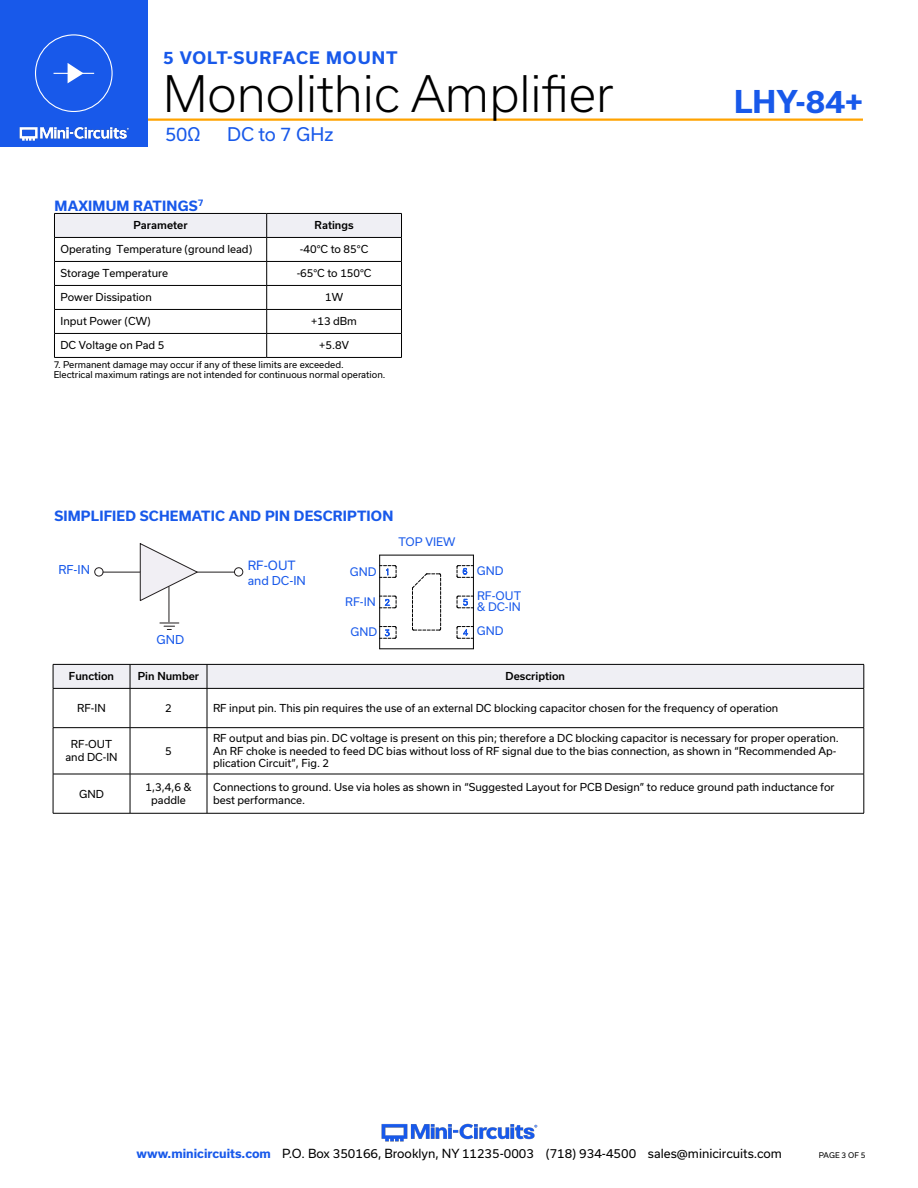
<style>
.page{position:relative;width:918px;height:1188px;background:#fff}
.page>*{position:absolute;margin:0;border:0;box-sizing:border-box;transform-origin:0 0}
.t1{font:300 48px "Usual";color:#000}
.t2{font:700 30px "Usual";color:#1859ea}
.t3{font:18px "Usual";color:#1859ea}
.t4{font:700 16.5px "Usual";letter-spacing:.065em;color:#1859ea}
.Blue_Headers{font:700 13.5px "Usual";letter-spacing:.015em;color:#1859ea}
.t5{font:12.3px "Usual";color:#1859ea}
.t6{font:12px "Usual";color:#000}
.t7{font:11.7px "Usual";color:#1859ea}
.t8{font:11.25px/24.8px "Usual";color:#1859ea}
.Table_Body_Left_Just{font:10.5px/12.6px "Usual";color:#000}
.Table_Body_Center{font:10.5px/12.6px "Usual";color:#000;text-align:center}
.Table_Header_Center{font:500 10.5px "Usual";color:#000}
.Notes{font:9px "Usual";color:#000}
.t9{font:7.5px "Usual";color:#000}
.s1{font-weight:700;color:#1859ea}
</style>
<div class="page">
<img style="left:381px;top:1123px;width:157px;height:19px">
<hr style="left:130px;top:118px;width:733px;height:3px;background:#ffa300">
<div style="left:0;top:0;width:148px;height:147px;background:#1859ea"></div>
<img style="left:19px;top:126px;width:110px;height:15px">
<div style="left:35px;top:34px;width:78px;height:78px;border:1px solid #fff;border-radius:50%"></div>
<hr style="left:54px;top:73px;width:40px;height:1px;background:#fff">
<svg style="left:68px;top:63px;width:16px;height:20px"></svg>
<svg style="left:53px;top:664px;width:812px;height:24px"></svg>
<hr style="left:53px;top:688px;width:77px;height:1px;background:#000">
<hr style="left:53px;top:689px;width:1px;height:38px;background:#000">
<hr style="left:130px;top:688px;width:77px;height:1px;background:#000">
<hr style="left:130px;top:689px;width:1px;height:38px;background:#000">
<hr style="left:207px;top:688px;width:657px;height:1px;background:#000">
<hr style="left:207px;top:689px;width:1px;height:38px;background:#000">
<hr style="left:864px;top:689px;width:1px;height:38px;background:#000">
<hr style="left:53px;top:727px;width:77px;height:1px;background:#000">
<hr style="left:53px;top:728px;width:1px;height:46px;background:#000">
<hr style="left:130px;top:727px;width:77px;height:1px;background:#000">
<hr style="left:130px;top:728px;width:1px;height:46px;background:#000">
<hr style="left:207px;top:727px;width:657px;height:1px;background:#000">
<hr style="left:207px;top:728px;width:1px;height:46px;background:#000">
<hr style="left:864px;top:728px;width:1px;height:46px;background:#000">
<hr style="left:53px;top:774px;width:77px;height:1px;background:#000">
<hr style="left:53px;top:774px;width:1px;height:39px;background:#000">
<hr style="left:130px;top:774px;width:77px;height:1px;background:#000">
<hr style="left:130px;top:774px;width:1px;height:39px;background:#000">
<hr style="left:207px;top:774px;width:657px;height:1px;background:#000">
<hr style="left:207px;top:774px;width:1px;height:39px;background:#000">
<hr style="left:864px;top:774px;width:1px;height:39px;background:#000">
<hr style="left:53px;top:813px;width:77px;height:1px;background:#000">
<hr style="left:130px;top:813px;width:77px;height:1px;background:#000">
<hr style="left:207px;top:813px;width:657px;height:1px;background:#000">
<hr style="left:197px;top:572px;width:37px;height:1px;background:#231f20">
<svg style="left:139px;top:543px;width:60px;height:59px"></svg>
<hr style="left:103px;top:572px;width:37px;height:1px;background:#231f20">
<svg style="left:160px;top:623px;width:19px;height:7px"></svg>
<div style="left:94px;top:567px;width:10px;height:10px;border:1px solid #231f20;border-radius:50%"></div>
<hr style="left:169px;top:586px;width:1px;height:36px;background:#231f20">
<div style="left:234px;top:567px;width:9px;height:10px;border:1px solid #231f20;border-radius:50%"></div>
<hr style="left:379px;top:555px;width:1px;height:94px;background:#000">
<hr style="left:380px;top:649px;width:93px;height:1px;background:#000">
<hr style="left:473px;top:555px;width:1px;height:94px;background:#000">
<hr style="left:380px;top:555px;width:93px;height:1px;background:#000">
<svg style="left:412px;top:573px;width:29px;height:58px"></svg>
<svg style="left:380px;top:565px;width:17px;height:13px"></svg>
<svg style="left:380px;top:596px;width:17px;height:13px"></svg>
<svg style="left:380px;top:626px;width:17px;height:13px"></svg>
<svg style="left:457px;top:626px;width:16px;height:13px"></svg>
<svg style="left:457px;top:596px;width:16px;height:13px"></svg>
<svg style="left:457px;top:565px;width:16px;height:13px"></svg>
<svg style="left:54px;top:213px;width:348px;height:144px"></svg>
<hr style="left:54px;top:357px;width:213px;height:1px;background:#000">
<hr style="left:267px;top:357px;width:135px;height:1px;background:#000">
<h3 class="t4" style="left:163px;top:49px;width:236px">5 VOLT-SURFACE MOUNT</h3>
<h1 class="t1" style="left:163px;top:66px;width:452px">Monolithic Amplifier</h1>
<h3 class="t3" style="left:165px;top:124px;width:37px">50Ω</h3>
<h3 class="t3" style="left:227px;top:124px;width:108px">DC to 7 GHz</h3>
<p class="Blue_Headers" style="left:55px;top:198px;width:150px">MAXIMUM RATINGS<sup>7</sup></p>
<p class="Table_Header_Center" style="left:133px;top:219px;width:56px">Parameter</p>
<p class="Table_Header_Center" style="left:315px;top:219px;width:41px">Ratings</p>
<p class="Table_Body_Left_Just" style="left:60px;top:243px;width:193px">Operating Temperature (ground lead)</p>
<p class="Table_Body_Center" style="left:300px;top:243px;width:70px">-40°C to 85°C</p>
<p class="Table_Body_Left_Just" style="left:60px;top:267px;width:109px">Storage Temperature</p>
<p class="Table_Body_Center" style="left:297px;top:267px;width:76px">-65°C to 150°C</p>
<p class="Table_Body_Left_Just" style="left:60px;top:291px;width:93px">Power Dissipation</p>
<p class="Table_Body_Center" style="left:325px;top:291px;width:20px">1W</p>
<p class="Table_Body_Left_Just" style="left:60px;top:315px;width:92px">Input Power (CW)</p>
<p class="Table_Body_Center" style="left:311px;top:315px;width:47px">+13 dBm</p>
<p class="Table_Body_Left_Just" style="left:60px;top:339px;width:106px">DC Voltage on Pad 5</p>
<p class="Table_Body_Center" style="left:319px;top:339px;width:31px">+5.8V</p>
<p class="Notes" style="left:54px;top:359px;width:292px">7. Permanent damage may occur if any of these limits are exceeded.</p>
<p class="Notes" style="left:54px;top:370px;width:333px">Electrical maximum ratings are not intended for continuous normal operation.</p>
<p class="Blue_Headers" style="left:54px;top:508px;width:340px">SIMPLIFIED SCHEMATIC AND PIN DESCRIPTION</p>
<p class="t7" style="left:58px;top:563px;width:33px">RF-IN</p>
<p class="t5" style="left:248px;top:559px;width:49px">RF-OUT</p>
<p class="t7" style="left:248px;top:574px;width:60px">and DC-IN</p>
<p class="t7" style="left:157px;top:633px;width:29px">GND</p>
<p class="t8" style="left:350px;top:559px;width:28px">GND</p>
<p class="t8" style="left:345px;top:589px;width:32px">RF-IN</p>
<p class="t8" style="left:350px;top:620px;width:28px">GND</p>
<p class="t8" style="left:398px;top:530px;width:59px">TOP VIEW</p>
<p class="t8" style="left:477px;top:559px;width:46px">GND<br>RF-OUT</p>
<p class="t8" style="left:477px;top:595px;width:46px;line-height:23.7px">&amp; DC-IN<br>GND</p>
<h2 class="t2" style="left:734px;top:85px;width:131px">LHY-84+</h2>
<p class="Table_Header_Center" style="left:69px;top:670px;width:47px">Function</p>
<p class="Table_Header_Center" style="left:138px;top:670px;width:63px">Pin Number</p>
<p class="Table_Header_Center" style="left:506px;top:670px;width:61px">Description</p>
<p class="Table_Body_Center" style="left:77px;top:702px;width:30px">RF-IN</p>
<p class="Table_Body_Center" style="left:165px;top:702px;width:8px">2</p>
<p class="Table_Body_Left_Just" style="left:213px;top:702px;width:567px">RF input pin. This pin requires the use of an external DC blocking capacitor chosen for the frequency of operation</p>
<p class="Table_Body_Center" style="left:71px;top:738px;width:43px">RF-OUT</p>
<p class="Table_Body_Center" style="left:65px;top:751px;width:54px">and DC-IN</p>
<p class="Table_Body_Left_Just" style="left:213px;top:732px;width:627px">RF output and bias pin. DC voltage is present on this pin; therefore a DC blocking capacitor is necessary for proper operation.</p>
<p class="Table_Body_Left_Just" style="left:213px;top:745px;width:625px">An RF choke is needed to feed DC bias without loss of RF signal due to the bias connection, as shown in “Recommended Ap&shy;plication Circuit”, Fig. 2</p>
<p class="Table_Body_Center" style="left:165px;top:745px;width:8px">5</p>
<p class="Table_Body_Center" style="left:79px;top:787px;width:26px">GND</p>
<p class="Table_Body_Center" style="left:146px;top:781px;width:47px">1,3,4,6 &amp; paddle</p>
<p class="Table_Body_Left_Just" style="left:213px;top:781px;width:623px">Connections to ground. Use via holes as shown in “Suggested Layout for PCB Design” to reduce ground path inductance for best performance.</p>
<p class="t6" style="left:137px;top:1146px;width:647px"><span class="s1">www.minicircuits.com</span> P.O. Box 350166, Brooklyn, NY 11235-0003 (718) 934-4500 sales@minicircuits.com</p>
<p class="t9" style="left:819px;top:1151px;width:48px">PAGE 3 OF 5</p>
</div>
